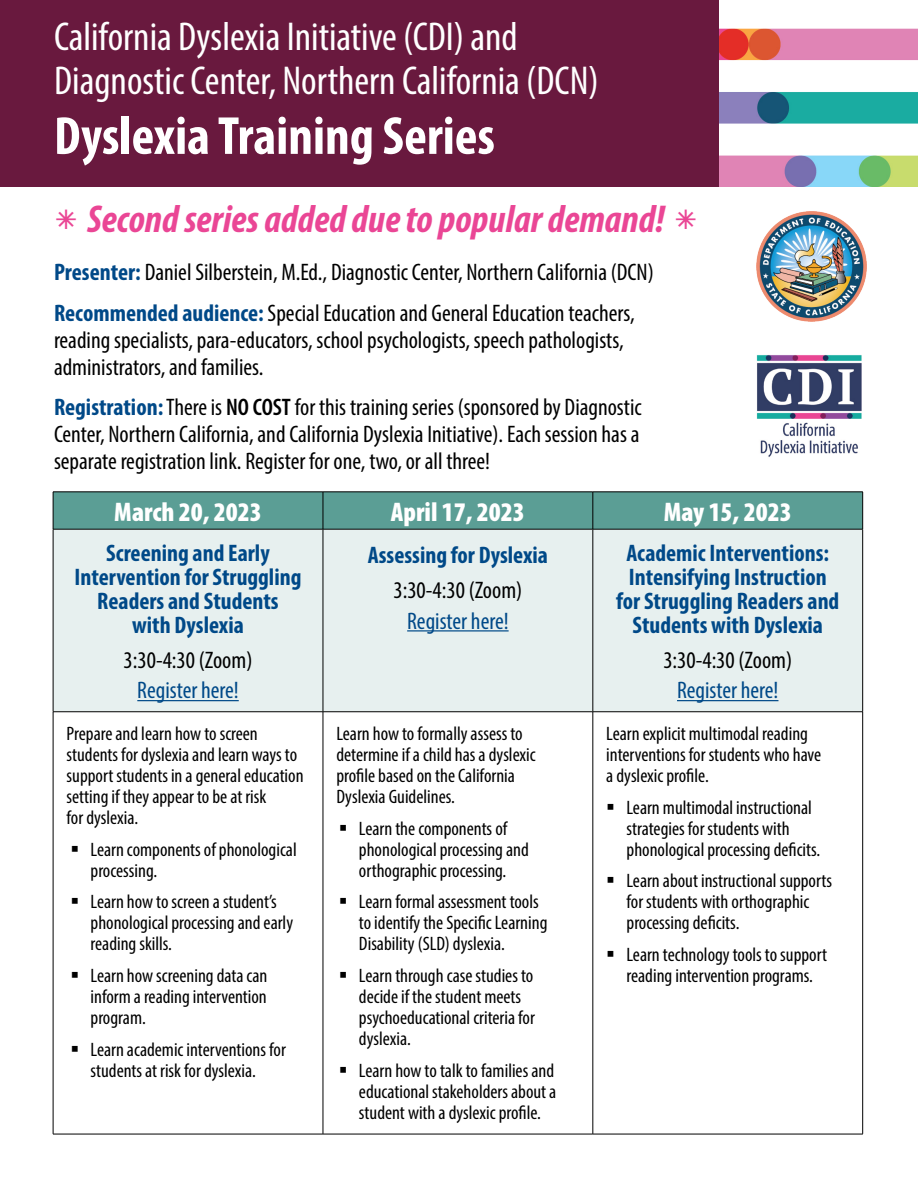
<style>
.page{position:relative;width:918px;height:1188px;background:#fff}
.page>*{position:absolute;margin:0;border:0;box-sizing:border-box;transform-origin:0 0}
.Title__H1{font:700 condensed 54px "Myriad Pro";color:#fff}
.Title__H1-2{font:condensed 40.5px/43.5px "Myriad Pro";color:#fff}
.t1{font:italic 700 condensed 39px "Myriad Pro";color:#ea4695}
.Subheading__H2{font:900 condensed 27px "Myriad Pro";color:#fff}
.Subheading__H2-2{font:condensed 24px/27px "Myriad Pro";color:#000}
.t2{font:700 condensed 24px/24px "Myriad Pro";color:#004988;text-align:center}
.t3{font:condensed 24px "Myriad Pro";color:#004988}
.Bulleted_Listing{font:condensed 19.5px/21px "Myriad Pro";color:#000}
.s1{font-weight:700;color:#004988}
.s2{font-weight:600}
</style>
<div class="page">
<img style="left:718px;top:0;width:200px;height:186px">
<div style="left:0;top:0;width:718px;height:186px;background:#69193e"></div>
<img style="left:756px;top:212px;width:110px;height:109px">
<div style="left:54px;top:493px;width:808px;height:36px;background:#5b9e95"></div>
<div style="left:54px;top:530px;width:808px;height:181px;background:#e7f0ef"></div>
<hr style="left:53px;top:529px;width:1px;height:183px;background:#000">
<hr style="left:323px;top:529px;width:1px;height:183px;background:#000">
<hr style="left:593px;top:529px;width:1px;height:183px;background:#000">
<hr style="left:862px;top:529px;width:1px;height:183px;background:#000">
<hr style="left:53px;top:711px;width:270px;height:1px;background:#000">
<hr style="left:53px;top:712px;width:1px;height:422px;background:#000">
<hr style="left:323px;top:711px;width:270px;height:1px;background:#000">
<hr style="left:323px;top:712px;width:1px;height:422px;background:#000">
<hr style="left:593px;top:711px;width:270px;height:1px;background:#000">
<hr style="left:593px;top:712px;width:1px;height:422px;background:#000">
<hr style="left:862px;top:712px;width:1px;height:422px;background:#000">
<hr style="left:53px;top:1134px;width:270px;height:1px;background:#000">
<hr style="left:323px;top:1134px;width:270px;height:1px;background:#000">
<hr style="left:593px;top:1134px;width:270px;height:1px;background:#000">
<hr style="left:53px;top:492px;width:270px;height:1px;background:#000">
<hr style="left:53px;top:492px;width:1px;height:37px;background:#000">
<hr style="left:323px;top:492px;width:270px;height:1px;background:#000">
<hr style="left:323px;top:492px;width:1px;height:37px;background:#000">
<hr style="left:593px;top:492px;width:270px;height:1px;background:#000">
<hr style="left:593px;top:492px;width:1px;height:37px;background:#000">
<hr style="left:862px;top:492px;width:1px;height:37px;background:#000">
<hr style="left:53px;top:529px;width:270px;height:1px;background:#000">
<hr style="left:323px;top:529px;width:270px;height:1px;background:#000">
<hr style="left:593px;top:529px;width:270px;height:1px;background:#000">
<hr style="left:137px;top:700px;width:102px;height:1px;background:#004988">
<hr style="left:407px;top:630px;width:102px;height:1px;background:#004988">
<hr style="left:677px;top:700px;width:101px;height:1px;background:#004988">
<img style="left:756px;top:355px;width:106px;height:102px">
<h1 class="Title__H1-2" style="left:54px;top:15px;width:546px">California Dyslexia Initiative (CDI) and<br>Diagnostic Center, Northern California (DCN)</h1>
<h1 class="Title__H1" style="left:54px;top:102px;width:442px">Dyslexia Training Series</h1>
<p class="t1" style="left:87px;top:195px;width:579px">Second series added due to popular demand!</p>
<h2 class="Subheading__H2-2" style="left:54px;top:259px;width:601px"><span class="s1">Presenter:</span> Daniel Silberstein, M.Ed., Diagnostic Center, Northern California (DCN)</h2>
<h2 class="Subheading__H2-2" style="left:54px;top:299px;width:582px"><span class="s1">Recommended audience:</span> Special Education and General Education teachers, reading specialists, para-educators, school psychologists, speech pathologists, administrators, and families.</h2>
<h2 class="Subheading__H2-2" style="left:54px;top:394px;width:589px;text-align:justify"><span class="s1">Registration:</span> There is <span class="s2">NO COST</span> for this training series (sponsored by Diagnostic Center, Northern California, and California Dyslexia Initiative). Each session has a separate registration link. Register for one, two, or all three!</h2>
<h2 class="Subheading__H2" style="left:114px;top:494px;width:149px">March 20, 2023</h2>
<h2 class="Subheading__H2" style="left:391px;top:494px;width:135px">April 17, 2023</h2>
<h2 class="Subheading__H2" style="left:664px;top:494px;width:129px">May 15, 2023</h2>
<p class="t2" style="left:75px;top:540px;width:228px">Screening and Early<br>Intervention for Struggling<br>Readers and Students<br>with Dyslexia</p>
<p class="Subheading__H2-2" style="left:124px;top:646px;width:130px">3:30-4:30 (Zoom)</p>
<p class="t3" style="left:137px;top:676px;width:103px">Register here!</p>
<p class="t2" style="left:616px;top:540px;width:225px">Academic Interventions:<br>Intensifying Instruction for Struggling Readers and<br>Students with Dyslexia</p>
<p class="Subheading__H2-2" style="left:663px;top:646px;width:130px">3:30-4:30 (Zoom)</p>
<p class="t3" style="left:677px;top:676px;width:103px">Register here!</p>
<p class="t2" style="left:368px;top:542px;width:182px">Assessing for Dyslexia</p>
<p class="Subheading__H2-2" style="left:393px;top:576px;width:130px">3:30-4:30 (Zoom)</p>
<p class="t3" style="left:407px;top:606px;width:103px">Register here!</p>
<p class="Bulleted_Listing" style="left:67px;top:723px;width:238px">Prepare and learn how to screen students for dyslexia and learn ways to support students in a general education setting if they appear to be at risk<br>for dyslexia.</p>
<p class="Bulleted_Listing" style="left:91px;top:838px;width:208px">Learn components of phonological processing.</p>
<p class="Bulleted_Listing" style="left:91px;top:891px;width:204px">Learn how to screen a student’s phonological processing and early reading skills.</p>
<p class="Bulleted_Listing" style="left:91px;top:965px;width:178px;text-align:justify">Learn how screening data can inform a reading intervention program.</p>
<p class="Bulleted_Listing" style="left:91px;top:1039px;width:197px">Learn academic interventions for students at risk for dyslexia.</p>
<p class="Bulleted_Listing" style="left:336px;top:723px;width:201px">Learn how to formally assess to determine if a child has a dyslexic profile based on the California<br>Dyslexia Guidelines.</p>
<p class="Bulleted_Listing" style="left:359px;top:817px;width:171px">Learn the components of phonological processing and orthographic processing.</p>
<p class="Bulleted_Listing" style="left:359px;top:891px;width:190px">Learn formal assessment tools to identify the Specific Learning<br>Disability (SLD) dyslexia.</p>
<p class="Bulleted_Listing" style="left:359px;top:965px;width:177px">Learn through case studies to decide if the student meets psychoeducational criteria for dyslexia.</p>
<p class="Bulleted_Listing" style="left:359px;top:1060px;width:199px;text-align:justify">Learn how to talk to families and educational stakeholders about a student with a dyslexic profile.</p>
<p class="Bulleted_Listing" style="left:606px;top:723px;width:216px">Learn explicit multimodal reading interventions for students who have a dyslexic profile.</p>
<p class="Bulleted_Listing" style="left:627px;top:796px;width:195px">Learn multimodal instructional strategies for students with phonological processing deficits.</p>
<p class="Bulleted_Listing" style="left:627px;top:870px;width:207px">Learn about instructional supports for students with orthographic processing deficits.</p>
<p class="Bulleted_Listing" style="left:627px;top:944px;width:202px">Learn technology tools to support reading intervention programs.</p>
</div>
